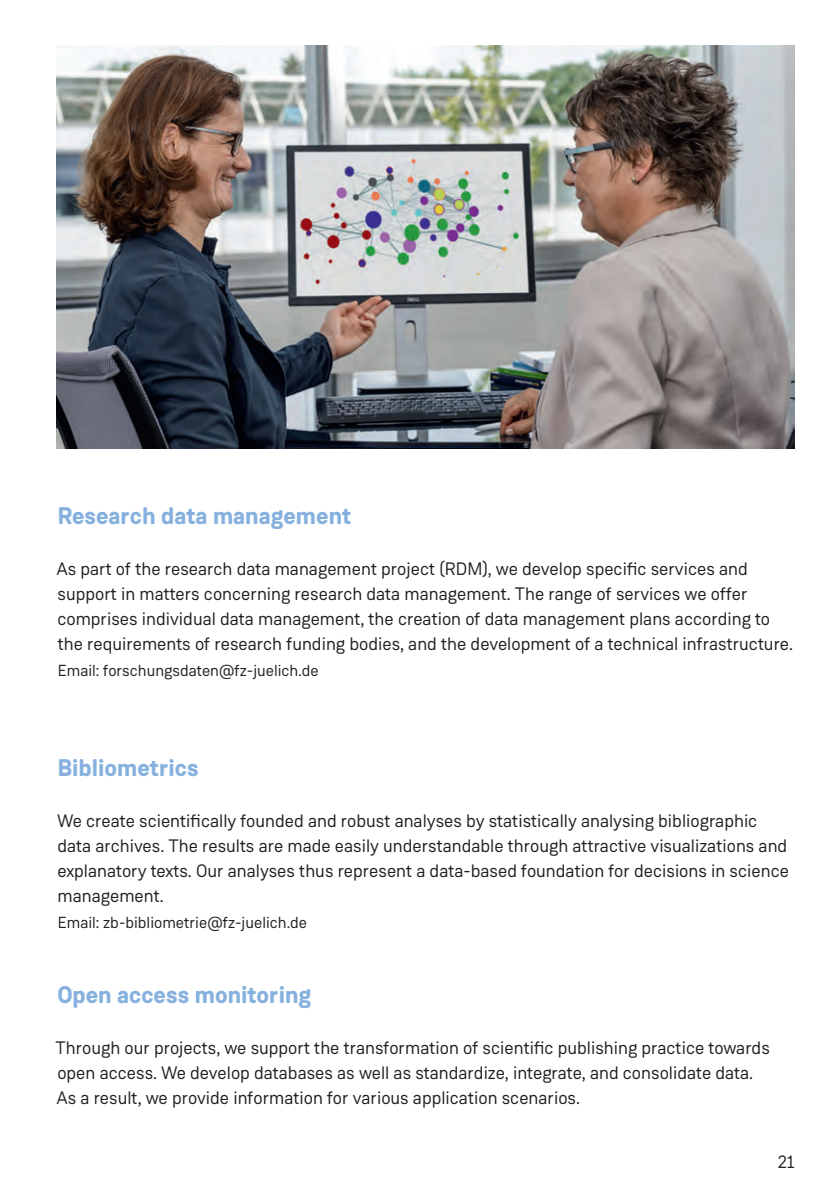
<style>
.page{position:relative;width:840px;height:1191px;background:#fff}
.page>*{position:absolute;margin:0;border:0;box-sizing:border-box;transform-origin:0 0}
.t1{font:700 24px "Weissenhof Grotesk";color:#86b1de}
.t2{font:18px/25.2px "Weissenhof Grotesk";color:#231f20}
.t3{font:16px "Weissenhof Grotesk";color:#231f20}
</style>
<div class="page">
<img style="left:57px;top:45px;width:737px;height:404px">
<h1 class="t1" style="left:58px;top:501px;width:295px">Research data management</h1>
<p class="t2" style="left:56px;top:556px;width:737px">As part of the research data management project (RDM), we develop specific services and support in matters concerning research data management. The range of services we offer comprises individual data management, the creation of data management plans according to the requirements of research funding bodies, and the development of a technical infrastructure.</p>
<p class="t3" style="left:58px;top:660px;width:262px">Email: forschungsdaten@fz-juelich.de</p>
<h1 class="t1" style="left:58px;top:753px;width:142px">Bibliometrics</h1>
<p class="t2" style="left:57px;top:808px;width:732px">We create scientifically founded and robust analyses by statistically analysing bibliographic data archives. The results are made easily understandable through attractive visualizations and explanatory texts. Our analyses thus represent a data-based foundation for decisions in science management.</p>
<p class="t3" style="left:58px;top:912px;width:251px">Email: zb-bibliometrie@fz-juelich.de</p>
<h1 class="t1" style="left:57px;top:980px;width:255px">Open access monitoring</h1>
<p class="t2" style="left:56px;top:1034px;width:715px">Through our projects, we support the transformation of scientific publishing practice towards open access. We develop databases as well as standardize, integrate, and consolidate data.<br>As a result, we provide information for various application scenarios.</p>
<p class="t2" style="left:777px;top:1149px;width:18px">21</p>
</div>
